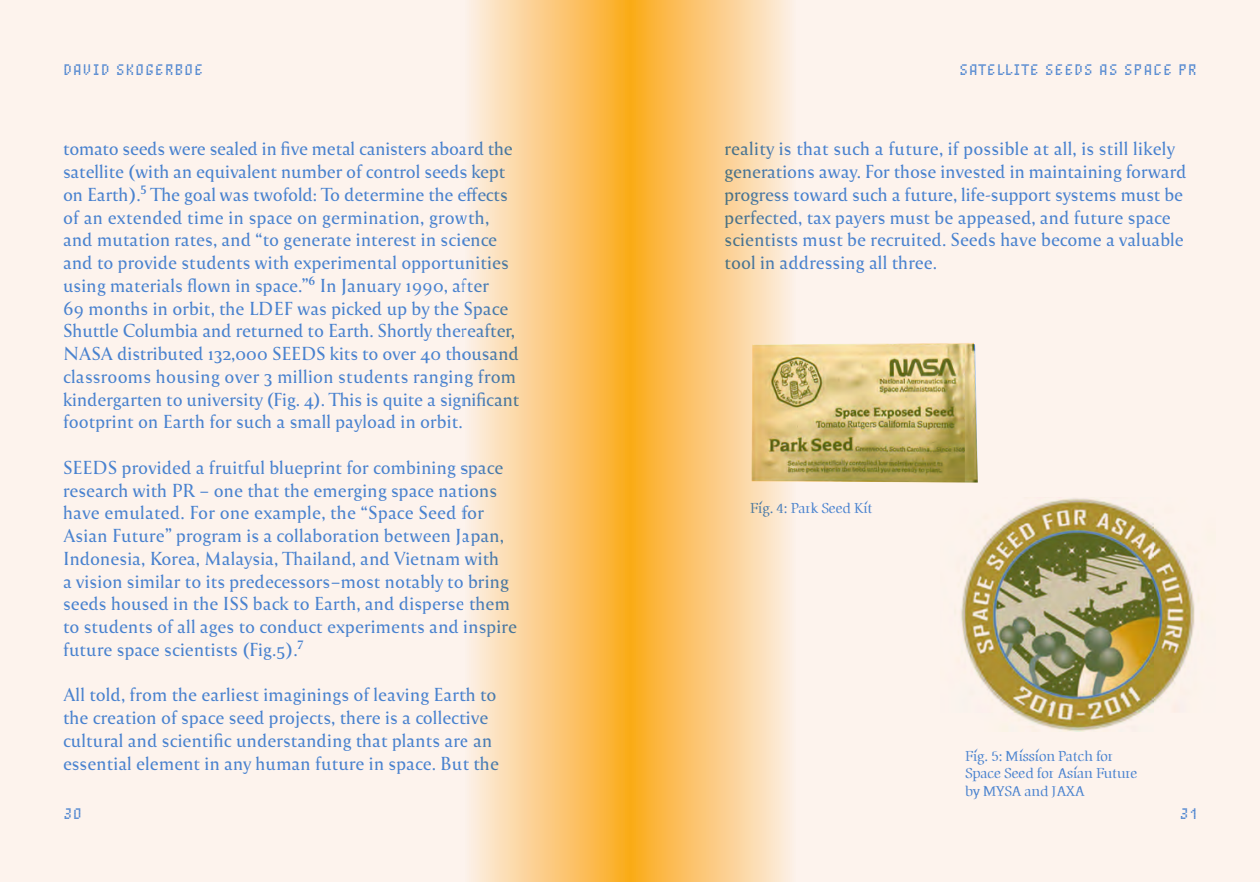
<style>
.page{position:relative;width:1260px;height:882px;background:#fdf3ed}
.page>*{position:absolute;margin:0;border:0;box-sizing:border-box;transform-origin:0 0}
.body{font:17.5px/22.8px "Reforma 1918 Gris";color:#4982cf}
.Image_descriptions{font:14px/17.5px "Autopia";color:#4982cf}
.t1{font:italic 12.25px "Unibody 8 Pro";letter-spacing:.05em;color:#4982cf}
</style>
<div class="page">
<img style="left:960px;top:498px;width:239px;height:233px">
<div style="left:630px;top:0;width:166px;height:882px;background:linear-gradient(to right,#fba91c,#fcefe8)"></div>
<div style="left:464px;top:0;width:166px;height:882px;background:linear-gradient(to right,#fcefea,#fbaa1e)"></div>
<img style="left:752px;top:343px;width:226px;height:140px">
<p class="t1" style="left:63px;top:60px;width:142px">DAVID SKOGERBOE</p>
<p class="t1" style="left:959px;top:60px;width:239px">SATELLITE SEEDS AS SPACE PR</p>
<p class="body" style="left:63px;top:138px;width:458px">tomato seeds were sealed in five metal canisters aboard the satellite (with an equivalent number of control seeds kept on Earth).<sup>5</sup> The goal was twofold: To determine the effects of an extended time in space on germination, growth, and mutation rates, and “to generate interest in science and to provide students with experimental opportunities using materials flown in space.”<sup>6</sup> In January 1990, after<br>69 months in orbit, the LDEF was picked up by the Space Shuttle Columbia and returned to Earth. Shortly thereafter, NASA distributed 132,000 SEEDS kits to over 40 thousand classrooms housing over 3 million students ranging from kindergarten to university (Fig. 4). This is quite a significant footprint on Earth for such a small payload in orbit.</p>
<p class="body" style="left:63px;top:457px;width:456px">SEEDS provided a fruitful blueprint for combining space research with PR – one that the emerging space nations have emulated. For one example, the “Space Seed for Asian Future” program is a collaboration between Japan, Indonesia, Korea, Malaysia, Thailand, and Vietnam with<br>a vision similar to its predecessors–most notably to bring seeds housed in the ISS back to Earth, and disperse them to students of all ages to conduct experiments and inspire future space scientists (Fig.5).<sup>7</sup></p>
<p class="body" style="left:63px;top:684px;width:438px">All told, from the earliest imaginings of leaving Earth to the creation of space seed projects, there is a collective cultural and scientific understanding that plants are an essential element in any human future in space. But the</p>
<p class="body" style="left:724px;top:138px;width:464px">reality is that such a future, if possible at all, is still likely generations away. For those invested in maintaining forward progress toward such a future, life-support systems must be perfected, tax payers must be appeased, and future space scientists must be recruited. Seeds have become a valuable tool in addressing all three.</p>
<p class="Image_descriptions" style="left:750px;top:500px;width:123px">Fig. 4: Park Seed Kit</p>
<p class="Image_descriptions" style="left:965px;top:748px;width:174px">Fig. 5: Mission Patch for<br>Space Seed for Asian Future by MYSA and JAXA</p>
<p class="t1" style="left:63px;top:804px;width:20px">30</p>
<p class="t1" style="left:1180px;top:804px;width:19px">31</p>
</div>
